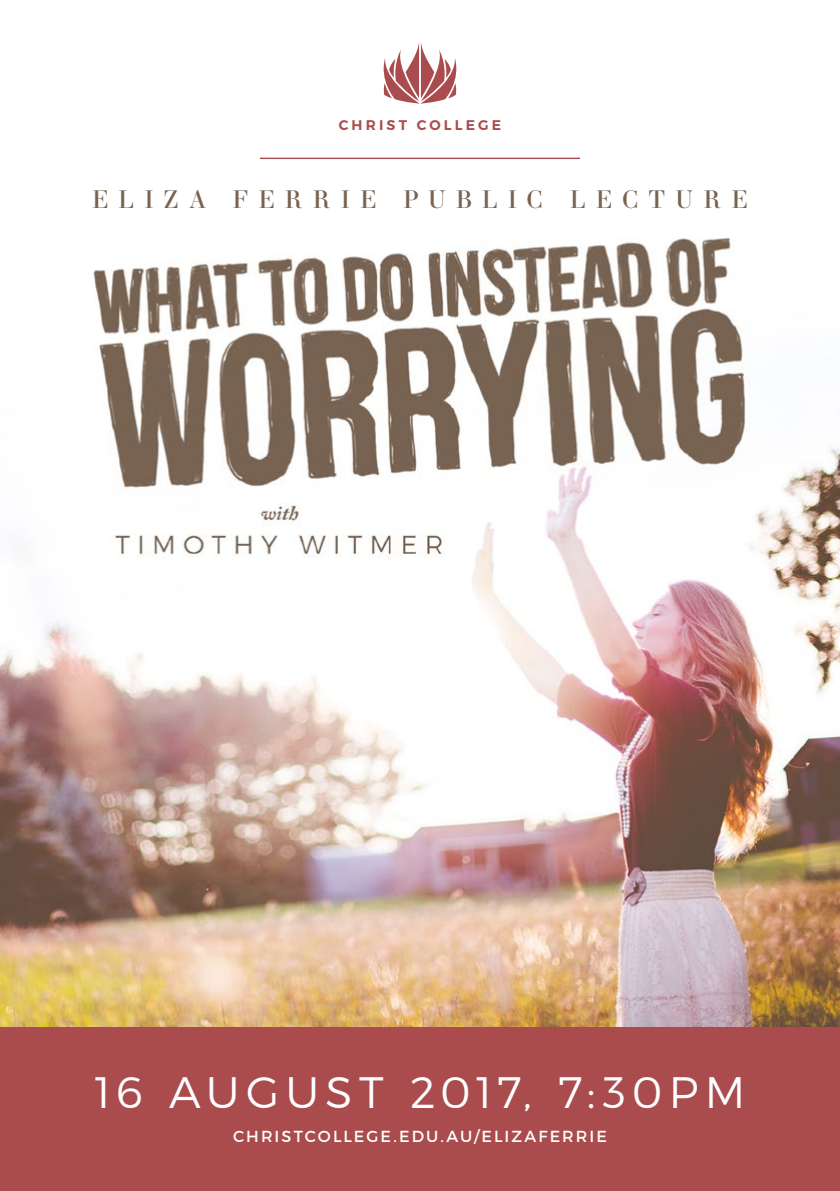
<style>
.page{position:relative;width:840px;height:1191px;background:#fff}
.page>*{position:absolute;margin:0;border:0;box-sizing:border-box;transform-origin:0 0}
.t1{font:300 44px "Montserrat";letter-spacing:.14em;color:#fff}
.t2{font:24px "Essonnes Display";letter-spacing:.435em;color:#786350}
.t3{font:16px "Montserrat";letter-spacing:.125em;color:#fff}
.t4{font:600 14px "Montserrat";letter-spacing:.225em;color:#aa4c4d}
</style>
<div class="page">
<img style="left:0;top:157px;width:839px;height:870px">
<svg style="left:383px;top:42px;width:74px;height:62px"></svg>
<div style="left:0;top:1027px;width:839px;height:164px;background:#aa4c4d"></div>
<hr style="left:260px;top:158px;width:319px;height:1px;background:#aa4c4d">
<p class="t4" style="left:338px;top:116px;width:164px">CHRIST COLLEGE</p>
<h2 class="t2" style="left:92px;top:182px;width:656px">ELIZA FERRIE PUBLIC LECTURE</h2>
<h1 class="t1" style="left:95px;top:1065px;width:651px">16 AUGUST 2017, 7:30PM</h1>
<p class="t3" style="left:233px;top:1126px;width:375px">CHRISTCOLLEGE.EDU.AU/ELIZAFERRIE</p>
</div>
